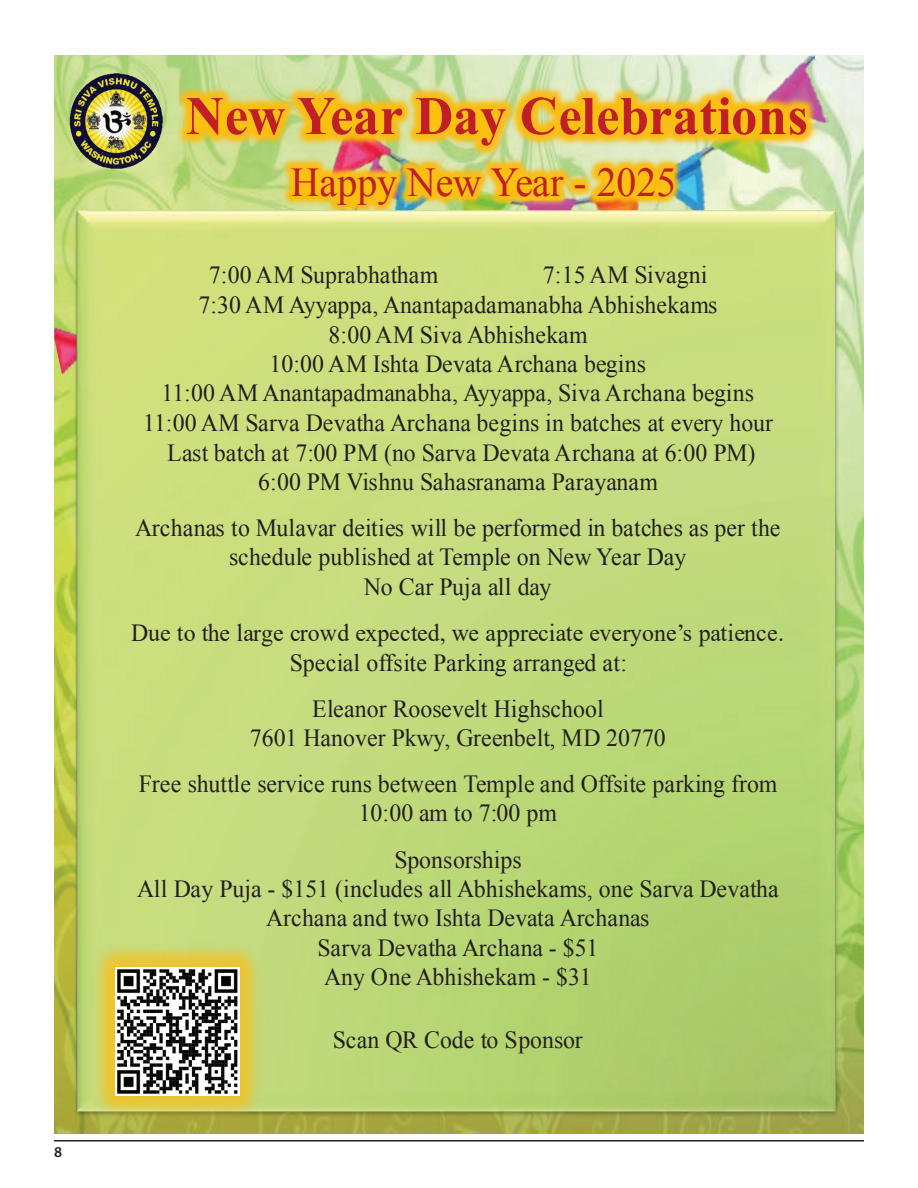
<style>
.page{position:relative;width:918px;height:1188px;background:#fff}
.page>*{position:absolute;margin:0;border:0;box-sizing:border-box;transform-origin:0 0}
.t1{font:700 54.3px "Times New Roman";letter-spacing:.005em;color:#c02025}
.t2{font:41.1px "Times New Roman";color:#c02025}
.t3{font:24.6px/29.5px "Times New Roman";color:#231f20;text-align:center}
.t4{font:600 15px "Myriad Pro";color:#231f20}
</style>
<div class="page">
<hr style="left:54px;top:1140px;width:810px;height:2px;background:#231f20">
<img style="left:54px;top:467px;width:810px;height:667px">
<img style="left:54px;top:56px;width:810px;height:411px">
<img style="left:69px;top:72px;width:46px;height:98px">
<img style="left:115px;top:61px;width:749px;height:74px">
<img style="left:137px;top:56px;width:720px;height:79px">
<img style="left:101px;top:135px;width:763px;height:90px">
<img style="left:252px;top:128px;width:282px;height:78px">
<img style="left:534px;top:128px;width:13px;height:78px">
<img style="left:547px;top:128px;width:10px;height:78px">
<img style="left:557px;top:128px;width:157px;height:78px">
<img style="left:71px;top:206px;width:772px;height:914px">
<img style="left:85px;top:935px;width:185px;height:191px">
<img style="left:116px;top:967px;width:124px;height:128px">
<p class="t4" style="left:54px;top:1142px;width:10px">8</p>
<h1 class="t1" style="left:186px;top:78px;width:624px">New Year Day Celebrations</h1>
<h2 class="t2" style="left:291px;top:154px;width:387px">Happy New Year - 2025</h2>
<p class="t3" style="left:209px;top:260px;width:231px">7:00 AM Suprabhatham</p>
<p class="t3" style="left:543px;top:260px;width:166px">7:15 AM Sivagni</p>
<p class="t3" style="left:198px;top:290px;width:521px">7:30 AM Ayyappa, Anantapadamanabha Abhishekams</p>
<p class="t3" style="left:329px;top:319px;width:261px">8:00 AM Siva Abhishekam</p>
<p class="t3" style="left:270px;top:349px;width:378px">10:00 AM Ishta Devata Archana begins</p>
<p class="t3" style="left:161px;top:378px;width:594px">11:00 AM Anantapadmanabha, Ayyappa, Siva Archana begins</p>
<p class="t3" style="left:143px;top:407px;width:632px">11:00 AM Sarva Devatha Archana begins in batches at every hour</p>
<p class="t3" style="left:167px;top:437px;width:590px">Last batch at 7:00 PM (no Sarva Devata Archana at 6:00 PM)</p>
<p class="t3" style="left:258px;top:467px;width:401px">6:00 PM Vishnu Sahasranama Parayanam</p>
<p class="t3" style="left:135px;top:513px;width:647px">Archanas to Mulavar deities will be performed in batches as per the schedule published at Temple on New Year Day<br>No Car Puja all day</p>
<p class="t3" style="left:131px;top:617px;width:654px">Due to the large crowd expected, we appreciate everyone’s patience.<br>Special offsite Parking arranged at:</p>
<p class="t3" style="left:250px;top:694px;width:417px;line-height:28.7px">Eleanor Roosevelt Highschool<br>7601 Hanover Pkwy, Greenbelt, MD 20770</p>
<p class="t3" style="left:139px;top:768px;width:640px">Free shuttle service runs between Temple and Offsite parking from<br>10:00 am to 7:00 pm</p>
<p class="t3" style="left:137px;top:844px;width:643px">Sponsorships<br>All Day Puja - $151 (includes all Abhishekams, one Sarva Devatha Archana and two Ishta Devata Archanas<br>Sarva Devatha Archana - $51<br>Any One Abhishekam - $31</p>
<p class="t3" style="left:333px;top:1025px;width:252px">Scan QR Code to Sponsor</p>
</div>
